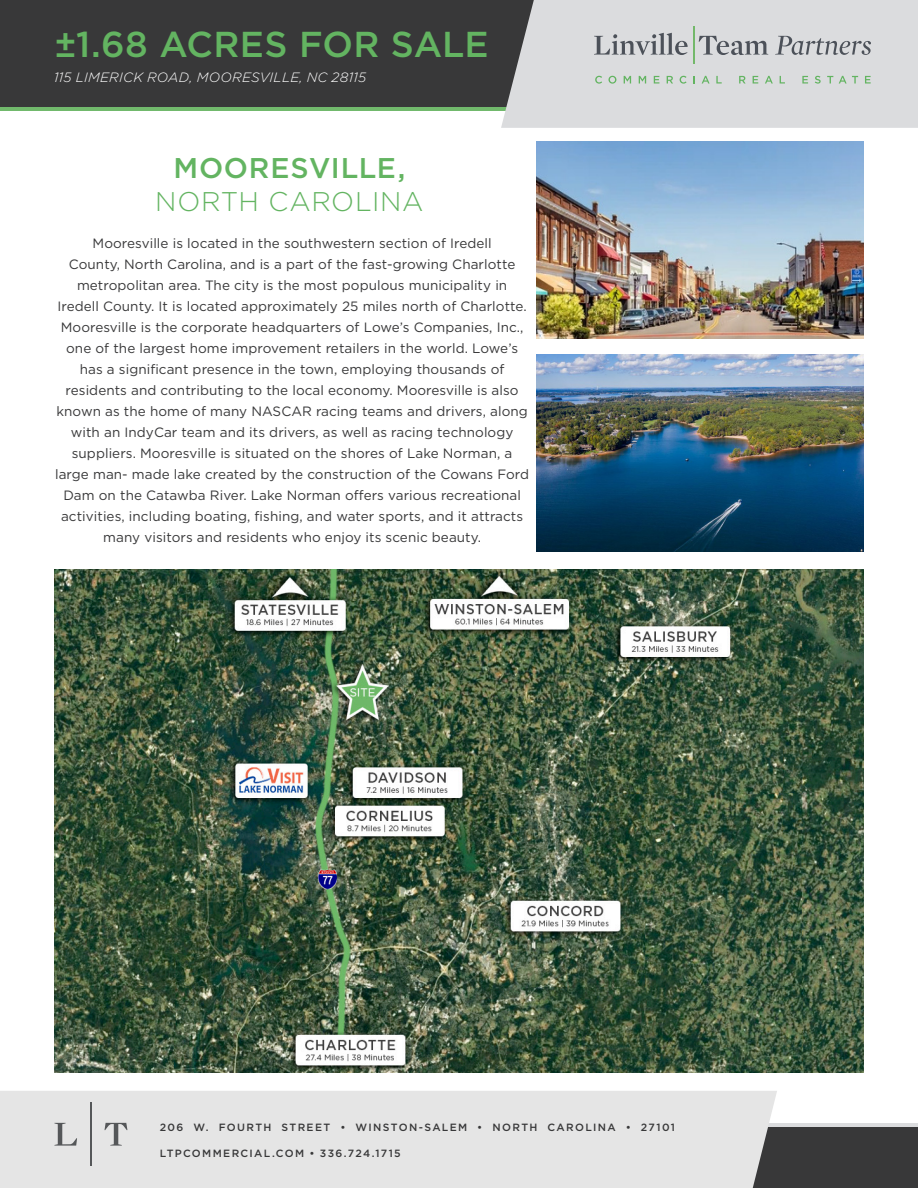
<style>
.page{position:relative;width:918px;height:1188px;background:#fff}
.page>*{position:absolute;margin:0;border:0;box-sizing:border-box;transform-origin:0 0}
.t1{font:500 36px "Gotham";letter-spacing:.005em;color:#63b461}
.t2{font:500 28.5px "Gotham";letter-spacing:.025em;color:#63b461}
.t3{font:300 27px "Gotham";letter-spacing:.02em;color:#63b461}
.Bullet_List{font:13.5px/21px "Gotham";letter-spacing:.005em;color:#383839;text-align:center}
.t4{font:italic 300 13.5px "Gotham";letter-spacing:.02em;color:#fff}
.t5{font:500 10.5px "Gotham";letter-spacing:.125em;color:#383839}
</style>
<div class="page">
<div style="left:0;top:1123px;width:918px;height:65px;background:#383839"></div>
<div style="left:0;top:0;width:918px;height:110px;background:#383839"></div>
<hr style="left:0;top:107px;width:918px;height:3px;background:#71b96c">
<div style="left:501px;top:0;width:417px;height:128px;background:#dbdcde"></div>
<svg style="left:594px;top:33px;width:94px;height:22px;background:#b1b3b7"></svg>
<hr style="left:693px;top:26px;width:1px;height:38px;background:#73b86a">
<svg style="left:699px;top:36px;width:69px;height:19px"></svg>
<svg style="left:775px;top:36px;width:96px;height:19px;background:#b5b7ba"></svg>
<svg style="left:595px;top:76px;width:7px;height:8px"></svg>
<svg style="left:608px;top:76px;width:8px;height:8px"></svg>
<svg style="left:624px;top:76px;width:7px;height:8px"></svg>
<svg style="left:639px;top:76px;width:7px;height:8px"></svg>
<svg style="left:654px;top:76px;width:5px;height:8px"></svg>
<svg style="left:667px;top:76px;width:6px;height:8px"></svg>
<svg style="left:680px;top:76px;width:7px;height:8px"></svg>
<svg style="left:693px;top:76px;width:2px;height:8px"></svg>
<svg style="left:702px;top:76px;width:8px;height:8px"></svg>
<svg style="left:716px;top:76px;width:6px;height:8px"></svg>
<svg style="left:739px;top:76px;width:7px;height:8px"></svg>
<svg style="left:753px;top:76px;width:5px;height:8px"></svg>
<svg style="left:765px;top:76px;width:8px;height:8px"></svg>
<svg style="left:780px;top:76px;width:5px;height:8px"></svg>
<svg style="left:802px;top:76px;width:6px;height:8px"></svg>
<svg style="left:815px;top:76px;width:6px;height:8px"></svg>
<svg style="left:827px;top:76px;width:6px;height:8px"></svg>
<svg style="left:839px;top:76px;width:19px;height:8px"></svg>
<svg style="left:865px;top:76px;width:6px;height:8px"></svg>
<hr style="left:0;top:1123px;width:918px;height:3px;background:#dbdcde">
<div style="left:0;top:1091px;width:777px;height:97px;background:#e5e5e5"></div>
<svg style="left:54px;top:1123px;width:23px;height:23px"></svg>
<hr style="left:90px;top:1102px;width:1px;height:64px;background:#555759">
<svg style="left:105px;top:1123px;width:22px;height:23px"></svg>
<img style="left:54px;top:569px;width:810px;height:503px">
<img style="left:537px;top:355px;width:327px;height:196px">
<img style="left:537px;top:142px;width:327px;height:196px">
<h1 class="t1" style="left:54px;top:20px;width:436px">±1.68 ACRES FOR SALE</h1>
<p class="t4" style="left:54px;top:68px;width:314px">115 LIMERICK ROAD, MOORESVILLE, NC 28115</p>
<p class="t2" style="left:173px;top:149px;width:233px">MOORESVILLE,</p>
<p class="t3" style="left:155px;top:184px;width:270px">NORTH CAROLINA</p>
<p class="Bullet_List" style="left:55px;top:233px;width:475px">Mooresville is located in the southwestern section of Iredell<br>County, North Carolina, and is a part of the fast-growing Charlotte metropolitan area. The city is the most populous municipality in Iredell County. It is located approximately 25 miles north of Charlotte.<br>Mooresville is the corporate headquarters of Lowe’s Companies, Inc., one of the largest home improvement retailers in the world. Lowe’s has a significant presence in the town, employing thousands of residents and contributing to the local economy. Mooresville is also known as the home of many NASCAR racing teams and drivers, along with an IndyCar team and its drivers, as well as racing technology suppliers. Mooresville is situated on the shores of Lake Norman, a large man- made lake created by the construction of the Cowans Ford Dam on the Catawba River. Lake Norman offers various recreational activities, including boating, fishing, and water sports, and it attracts many visitors and residents who enjoy its scenic beauty.</p>
<p class="t5" style="left:160px;top:1120px;width:517px">206 W. FOURTH STREET • WINSTON-SALEM • NORTH CAROLINA • 27101</p>
<p class="t5" style="left:160px;top:1146px;width:243px">LTPCOMMERCIAL.COM • 336.724.1715</p>
</div>
